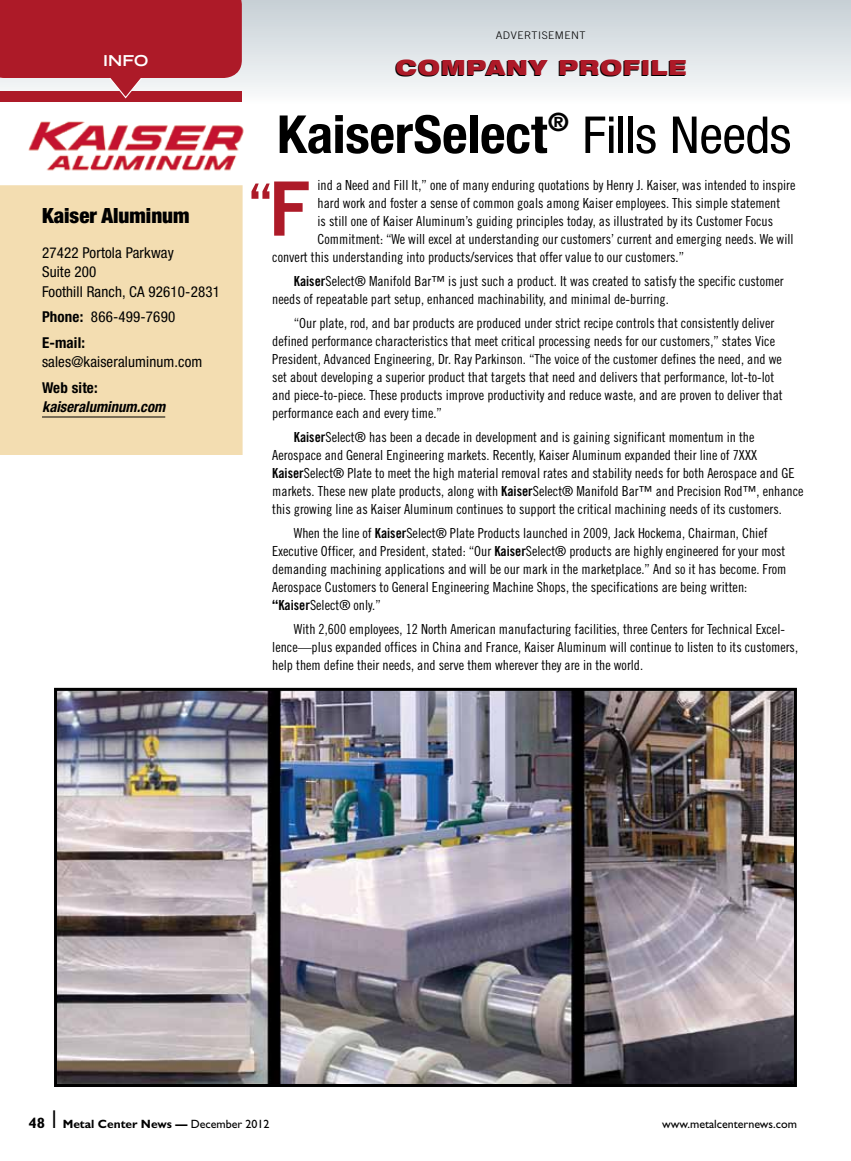
<style>
.page{position:relative;width:851px;height:1161px;background:#fff}
.page>*{position:absolute;margin:0;border:0;box-sizing:border-box;transform-origin:0 0}
.t1{font:63px "Trade Gothic LT Std Bd Cn 20";color:#ad1a28;scale:.94 1}
.t2{font:700 condensed 52.5px "Helvetica Neue LT Std";letter-spacing:-.005em;color:#000;scale:1.05 1}
.t3{font:900 condensed 21px "Helvetica Neue LT Std";color:#000}
.t4{font:900 expanded 21px "Helvetica Neue LT Std";letter-spacing:.045em;color:#000}
.t5{font:condensed 15px/19.5px "Helvetica Neue LT Std";letter-spacing:.01em;color:#000}
.t6{font:700 condensed 15px/25.5px "Helvetica Neue LT Std";letter-spacing:.01em;color:#000}
.t7{font:italic 700 condensed 15px "Helvetica Neue LT Std";color:#000}
.t8{font:700 expanded 15px "Trade Gothic LT Std";color:#fff}
.t9{font:13.8px/18px "Trade Gothic LT Std Cn 18";color:#000}
.t10{font:700 12px "Gill Sans Std";color:#000}
.t11{font:12px "Gill Sans Std";color:#000}
.t12{font:300 10.5px "Trade Gothic LT Std";letter-spacing:.05em;color:#000;scale:1.04 1}
.s1{font-weight:400}
.s2{font-weight:400;font-size:51px}
.s3{font-family:"Trade Gothic LT Std Bd Cn 20"}
.s4{font-family:"Trade Gothic LT Std";font-weight:700}
.s5{font-family:"Trade Gothic LT Std Bd 2";font-size:75px}
.s6{font-size:15px}
</style>
<div class="page">
<img style="left:58px;top:692px;width:734px;height:391px">
<div style="left:54px;top:688px;width:742px;height:399px;border:3px solid #000"></div>
<div style="left:0;top:0;width:850px;height:104px;background:linear-gradient(to bottom,#c6cfd5,#fafbfc)"></div>
<div style="left:0;top:91px;width:242px;height:10px;background:#ad1a28"></div>
<div style="left:0;top:185px;width:242px;height:270px;background:#f3ddb1"></div>
<hr style="left:42px;top:417px;width:123px;height:1px;background:#000">
<img style="left:28px;top:121px;width:216px;height:50px">
<svg style="left:0;top:0;width:242px;height:99px"></svg>
<p class="t8" style="left:103px;top:51px;width:47px">INFO</p>
<h3 class="t3" style="left:42px;top:203px;width:149px">Kaiser Aluminum</h3>
<p class="t5" style="left:42px;top:243px;width:179px">27422 Portola Parkway<br>Suite 200<br>Foothill Ranch, CA 92610-2831</p>
<p class="t6" style="left:42px;top:304px;width:135px">Phone: <span class="s1">866-499-7690<br></span>E-mail:</p>
<p class="t5" style="left:42px;top:352px;width:162px">sales@kaiseraluminum.com</p>
<p class="t6" style="left:42px;top:375px;width:57px">Web site:</p>
<p class="t7" style="left:42px;top:398px;width:125px">kaiseraluminum.com</p>
<p class="t12" style="left:495px;top:29px;width:88px">ADVERTISEMENT</p>
<h3 class="t4" style="left:395px;top:55px;width:292px">COMPANY PROFILE</h3>
<h2 class="t2" style="left:277px;top:103px;width:491px">KaiserSelect<sup>®</sup> <span class="s2">Fills Needs</span></h2>
<p class="t9" style="left:317px;top:176px;width:479px">ind a Need and Fill It,” one of many enduring quotations by Henry J. Kaiser, was intended to inspire</p>
<p class="t9" style="left:317px;top:194px;width:464px">hard work and foster a sense of common goals among Kaiser employees. This simple statement</p>
<p class="t9" style="left:317px;top:212px;width:457px">is still one of Kaiser Aluminum’s guiding principles today, as illustrated by its Customer Focus</p>
<p class="t9" style="left:317px;top:230px;width:477px">Commitment: “We will excel at understanding our customers’ current and emerging needs. We will</p>
<p class="t9" style="left:272px;top:248px;width:413px">convert this understanding into products/services that offer value to our customers.”</p>
<p class="t9" style="left:272px;top:272px;width:513px;text-indent:22px"><span class="s3">Kaiser</span>Select® Manifold Bar™ is just such a product. It was created to satisfy the specific customer needs of repeatable part setup, enhanced machinability, and minimal de-burring.</p>
<p class="t9" style="left:272px;top:314px;width:512px;text-indent:22px">“Our plate, rod, and bar products are produced under strict recipe controls that consistently deliver defined performance characteristics that meet critical processing needs for our customers,” states Vice President, Advanced Engineering, Dr. Ray Parkinson. “The voice of the customer defines the need, and we set about developing a superior product that targets that need and delivers that performance, lot-to-lot and piece-to-piece. These products improve productivity and reduce waste, and are proven to deliver that performance each and every time.”</p>
<p class="t9" style="left:272px;top:428px;width:532px;text-indent:22px"><span class="s3">Kaiser</span>Select® has been a decade in development and is gaining significant momentum in the Aerospace and General Engineering markets. Recently, Kaiser Aluminum expanded their line of 7XXX <span class="s3">Kaiser</span>Select® Plate to meet the high material removal rates and stability needs for both Aerospace and GE markets. These new plate products, along with <span class="s3">Kaiser</span>Select® Manifold Bar™ and Precision Rod™, enhance this growing line as Kaiser Aluminum continues to support the critical machining needs of its customers.</p>
<p class="t9" style="left:272px;top:524px;width:515px;text-indent:22px">When the line of <span class="s3">Kaiser</span>Select® Plate Products launched in 2009, Jack Hockema, Chairman, Chief Executive Officer, and President, stated: “Our <span class="s3">Kaiser</span>Select® products are highly engineered for your most demanding machining applications and will be our mark in the marketplace.” And so it has become. From Aerospace Customers to General Engineering Machine Shops, the specifications are being written: <span class="s4">“</span><span class="s3">Kaiser</span>Select® only.”</p>
<p class="t9" style="left:272px;top:620px;width:527px;text-indent:22px">With 2,600 employees, 12 North American manufacturing facilities, three Centers for Technical Excel&shy;lence—plus expanded offices in China and France, Kaiser Aluminum will continue to listen to its customers, help them define their needs, and serve them wherever they are in the world.</p>
<h1 class="t1" style="left:247px;top:169px;width:68px">“<span class="s5">F</span></h1>
<p class="t10" style="left:28px;top:1117px;width:242px"><span class="s6">48</span> ❘ Metal Center News — <span class="s1">December 2012</span></p>
<p class="t11" style="left:662px;top:1117px;width:136px">www.metalcenternews.com</p>
</div>
